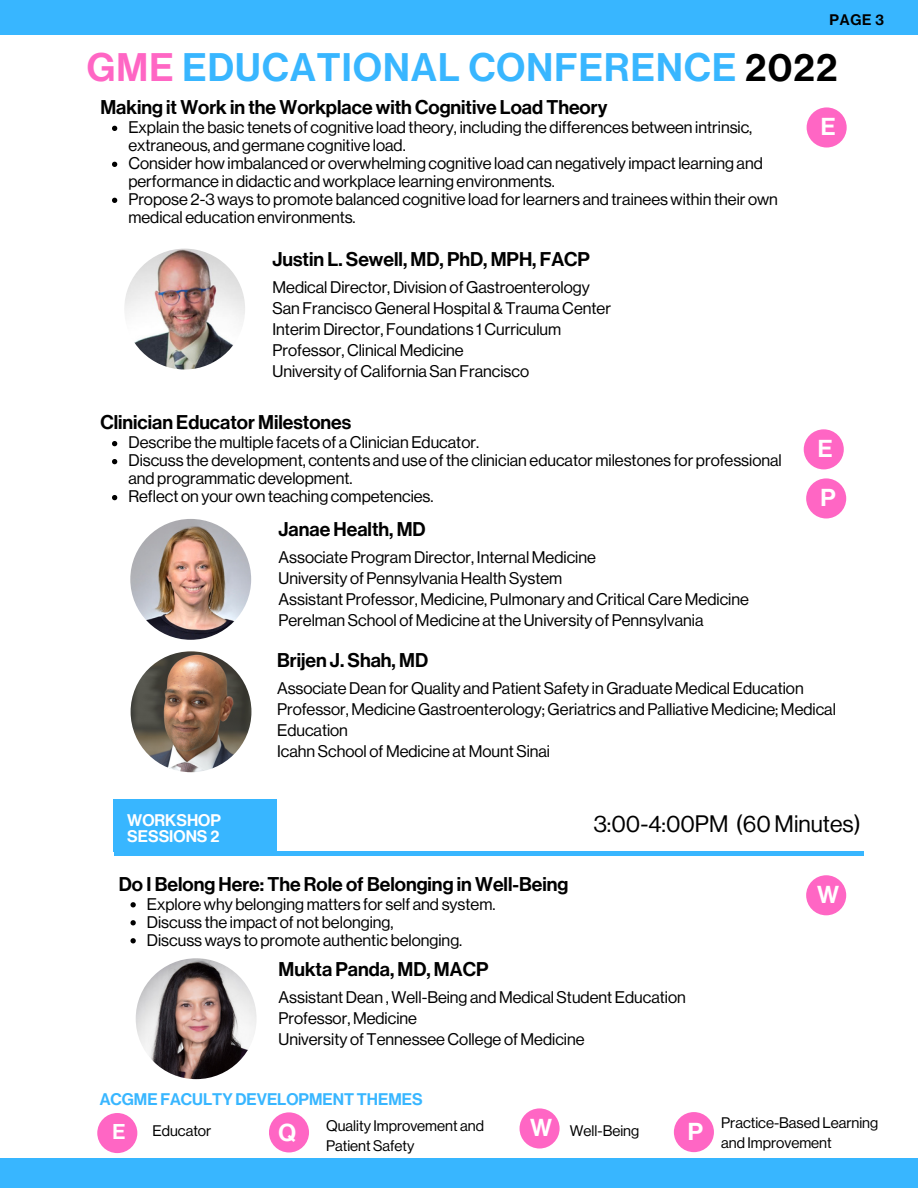
<style>
.page{position:relative;width:918px;height:1188px;background:#fff}
.page>*{position:absolute;margin:0;border:0;box-sizing:border-box;transform-origin:0 0}
.t1{font:39px "N Haas Grotesk DS Std 65 Md";letter-spacing:.03em;color:#38b6ff}
.t2{font:24px/49.3px "N Haas Grotesk DS Std 65 Md";color:#fff}
.t3{font:23.4px "N Haas Grotesk DS Std 55 Rg";color:#000}
.t4{font:21px "N Haas Grotesk DS Std 65 Md";color:#fff}
.t5{font:19.5px "N Haas Grotesk DS Std 65 Md";color:#000}
.t6{font:16.5px/21.1px "N Haas Grotesk DS Std 55 Rg";color:#000}
.t7{font:16.5px "N Haas Grotesk DS Std 65 Md";color:#38b6ff}
.t8{font:16.5px/15.9px "N Haas Grotesk DS Std 65 Md";color:#fff}
.t9{font:15px/20.2px "N Haas Grotesk DS Std 55 Rg";color:#000}
.t10{font:15px "N Haas Grotesk DS Std 65 Md";color:#000}
.s1{color:#ff66c4}
.s2{color:#000}
.s3{font-family:"N Haas Grotesk DS Std 65 Md";font-size:24px;color:#fff}
</style>
<div class="page">
<div style="left:0;top:1158px;width:918px;height:30px;background:#38b6ff"></div>
<div style="left:0;top:0;width:918px;height:35px;background:#38b6ff"></div>
<svg style="left:112px;top:126px;width:5px;height:5px"></svg>
<svg style="left:112px;top:162px;width:5px;height:5px"></svg>
<svg style="left:112px;top:198px;width:5px;height:5px"></svg>
<img style="left:124px;top:249px;width:121px;height:121px;border-radius:50%">
<div style="left:97px;top:1113px;width:40px;height:40px;background:#ff66c4;border-radius:50%"></div>
<div style="left:269px;top:1112px;width:40px;height:40px;background:#ff66c4;border-radius:50%"></div>
<div style="left:520px;top:1108px;width:40px;height:41px;background:#ff66c4;border-radius:50%"></div>
<div style="left:674px;top:1112px;width:40px;height:40px;background:#ff66c4;border-radius:50%"></div>
<div style="left:807px;top:107px;width:40px;height:41px;background:#ff66c4;border-radius:50%"></div>
<div style="left:115px;top:851px;width:749px;height:5px;background:#38b6ff"></div>
<div style="left:114px;top:799px;width:163px;height:53px;background:#38b6ff"></div>
<svg style="left:130px;top:902px;width:6px;height:5px"></svg>
<svg style="left:130px;top:920px;width:6px;height:5px"></svg>
<svg style="left:130px;top:938px;width:6px;height:5px"></svg>
<img style="left:136px;top:958px;width:121px;height:121px;border-radius:50%">
<div style="left:806px;top:875px;width:40px;height:40px;background:#ff66c4;border-radius:50%"></div>
<svg style="left:112px;top:441px;width:5px;height:5px"></svg>
<svg style="left:112px;top:459px;width:5px;height:5px"></svg>
<svg style="left:112px;top:495px;width:5px;height:5px"></svg>
<img style="left:130px;top:519px;width:121px;height:121px;border-radius:50%">
<img style="left:131px;top:651px;width:120px;height:121px;border-radius:50%">
<div style="left:804px;top:429px;width:40px;height:40px;background:#ff66c4;border-radius:50%"></div>
<div style="left:806px;top:478px;width:40px;height:40px;background:#ff66c4;border-radius:50%"></div>
<p class="t10" style="left:830px;top:11px;width:56px">PAGE 3</p>
<h1 class="t1" style="left:87px;top:44px;width:752px"><span class="s1">GME</span> EDUCATIONAL CONFERENCE <span class="s2">2022</span></h1>
<p class="t5" style="left:100px;top:96px;width:509px">Making it Work in the Workplace with Cognitive Load Theory</p>
<p class="t6" style="left:128px;top:118px;width:651px;line-height:18px">Explain the basic tenets of cognitive load theory, including the differences between intrinsic, extraneous, and germane cognitive load.<br>Consider how imbalanced or overwhelming cognitive load can negatively impact learning and performance in didactic and workplace learning environments.<br>Propose 2-3 ways to promote balanced cognitive load for learners and trainees within their own medical education environments.</p>
<p class="t5" style="left:273px;top:248px;width:319px">Justin L. Sewell, MD, PhD, MPH, FACP</p>
<p class="t6" style="left:273px;top:276px;width:340px">Medical Director, Division of Gastroenterology San Francisco General Hospital &amp; Trauma Center Interim Director, Foundations 1 Curriculum Professor, Clinical Medicine<br>University of California San Francisco</p>
<p class="t5" style="left:100px;top:411px;width:252px">Clinician Educator Milestones</p>
<p class="t6" style="left:128px;top:434px;width:655px;line-height:18px">Describe the multiple facets of a Clinician Educator.<br>Discuss the development, contents and use of the clinician educator milestones for professional and programmatic development.<br>Reflect on your own teaching competencies.</p>
<h2 class="t2" style="left:821px;top:102px;width:16px">E</h2>
<h2 class="t2" style="left:818px;top:424px;width:19px">E<br>P</h2>
<p class="t5" style="left:279px;top:518px;width:149px">Janae Health, MD</p>
<p class="t6" style="left:279px;top:547px;width:472px">Associate Program Director, Internal Medicine<br>University of Pennsylvania Health System<br>Assistant Professor, Medicine, Pulmonary and Critical Care Medicine Perelman School of Medicine at the University of Pennsylvania</p>
<p class="t5" style="left:277px;top:649px;width:153px">Brijen J. Shah, MD</p>
<p class="t6" style="left:277px;top:678px;width:560px">Associate Dean for Quality and Patient Safety in Graduate Medical Education Professor, Medicine Gastroenterology; Geriatrics and Palliative Medicine; Medical Education<br>Icahn School of Medicine at Mount Sinai</p>
<p class="t8" style="left:127px;top:813px;width:95px">WORKSHOP<br>SESSIONS 2</p>
<h3 class="t3" style="left:594px;top:811px;width:269px">3:00-4:00PM (60 Minutes)</h3>
<p class="t5" style="left:119px;top:872px;width:451px">Do I Belong Here: The Role of Belonging in Well-Being</p>
<p class="t6" style="left:147px;top:895px;width:350px;line-height:18px">Explore why belonging matters for self and system.<br>Discuss the impact of not belonging,<br>Discuss ways to promote authentic belonging.</p>
<p class="t5" style="left:279px;top:958px;width:211px">Mukta Panda, MD, MACP</p>
<p class="t6" style="left:279px;top:987px;width:409px">Assistant Dean , Well-Being and Medical Student Education<br>Professor, Medicine<br>University of Tennessee College of Medicine</p>
<h2 class="t2" style="left:817px;top:870px;width:23px">W</h2>
<p class="t7" style="left:100px;top:1089px;width:324px">ACGME FACULTY DEVELOPMENT THEMES</p>
<p class="t4" style="left:112px;top:1119px;width:14px">E</p>
<p class="t9" style="left:153px;top:1121px;width:60px">Educator</p>
<p class="t9" style="left:326px;top:1116px;width:159px">Quality Improvement and<br>Patient Safety</p>
<h2 class="t2" style="left:279px;top:1108px;width:19px">Q</h2>
<p class="t9" style="left:530px;top:1121px;width:111px"><span class="s3">W</span> Well-Being</p>
<p class="t9" style="left:721px;top:1113px;width:159px">Practice-Based Learning and Improvement</p>
<h2 class="t2" style="left:688px;top:1107px;width:17px">P</h2>
</div>
